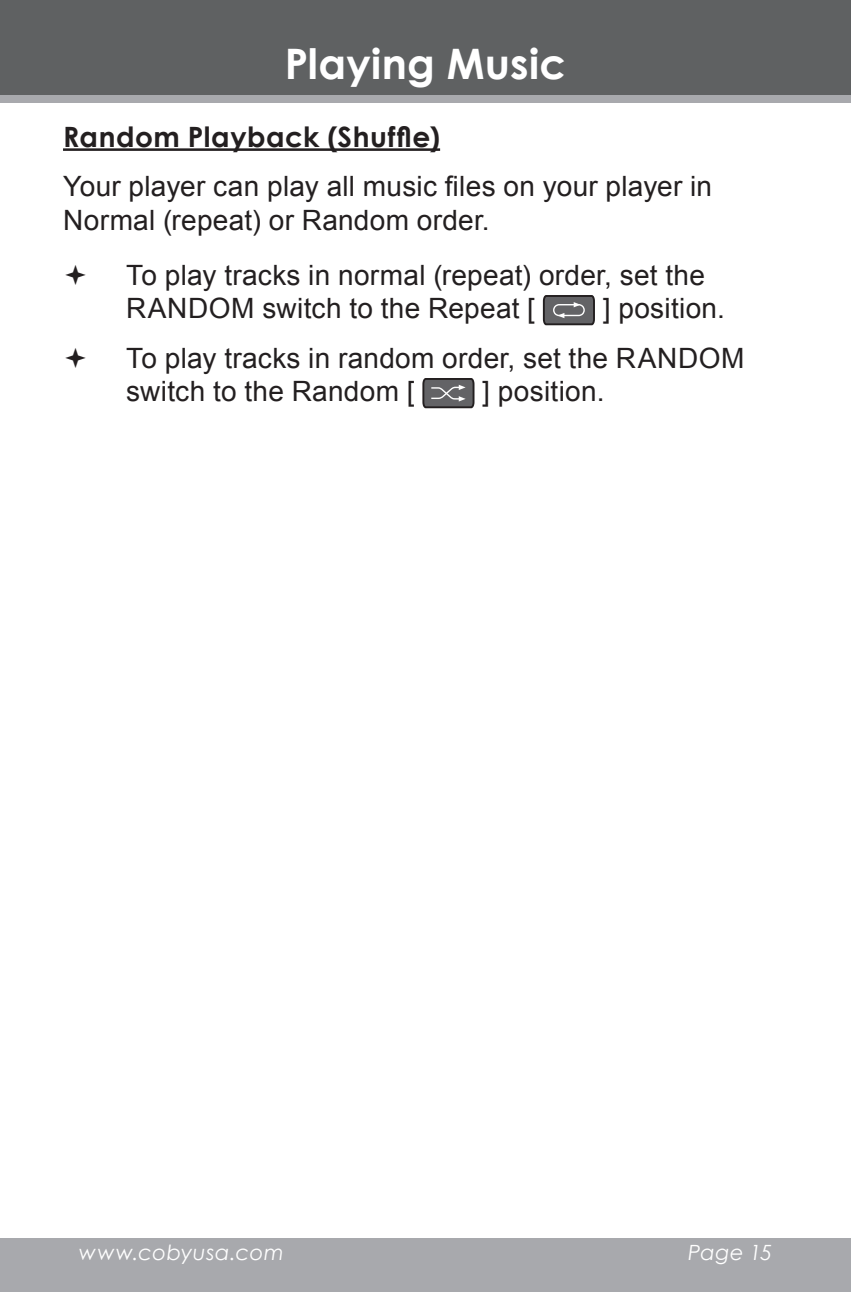
<style>
.page{position:relative;width:851px;height:1292px;background:#fff}
.page>*{position:absolute;margin:0;border:0;box-sizing:border-box;transform-origin:0 0}
.t1{font:700 42px "Century Gothic";letter-spacing:.01em;color:#fff}
.t2{font:28px/33.6px "Arial";letter-spacing:.01em;color:#231f20}
.t3{font:700 28px "Century Gothic";letter-spacing:.02em;color:#231f20}
.t4{font:italic 21px "Century Gothic";letter-spacing:.025em;color:#fff}
</style>
<div class="page">
<div style="left:0;top:1237px;width:850px;height:55px;background:#a8a9ad"></div>
<div style="left:0;top:94px;width:850px;height:9px;background:#a8a9ad"></div>
<div style="left:0;top:0;width:850px;height:94px;background:#5f6162"></div>
<hr style="left:63px;top:148px;width:377px;height:3px;background:#231f20">
<svg style="left:542px;top:295px;width:53px;height:31px;background:#6b6a6c"></svg>
<svg style="left:422px;top:378px;width:53px;height:31px;background:#6b6a6c"></svg>
<h1 class="t1" style="left:285px;top:32px;width:283px">Playing Music</h1>
<p class="t3" style="left:63px;top:116px;width:378px">Random Playback (Shuffle)</p>
<p class="t2" style="left:63px;top:170px;width:650px">Your player can play all music files on your player in<br>Normal (repeat) or Random order.</p>
<p class="t2" style="left:126px;top:258px;width:580px">To play tracks in normal (repeat) order, set the<br>RANDOM switch to the Repeat [</p>
<p class="t2" style="left:126px;top:284px;width:620px;line-height:49.4px;text-indent:476px">] position.<br>To play tracks in random order, set the RANDOM</p>
<p class="t2" style="left:126px;top:375px;width:290px">switch to the Random [</p>
<p class="t2" style="left:482px;top:375px;width:124px">] position.</p>
<p class="t4" style="left:79px;top:1238px;width:207px">www.cobyusa.com</p>
<p class="t4" style="left:688px;top:1238px;width:85px">Page 15</p>
</div>
